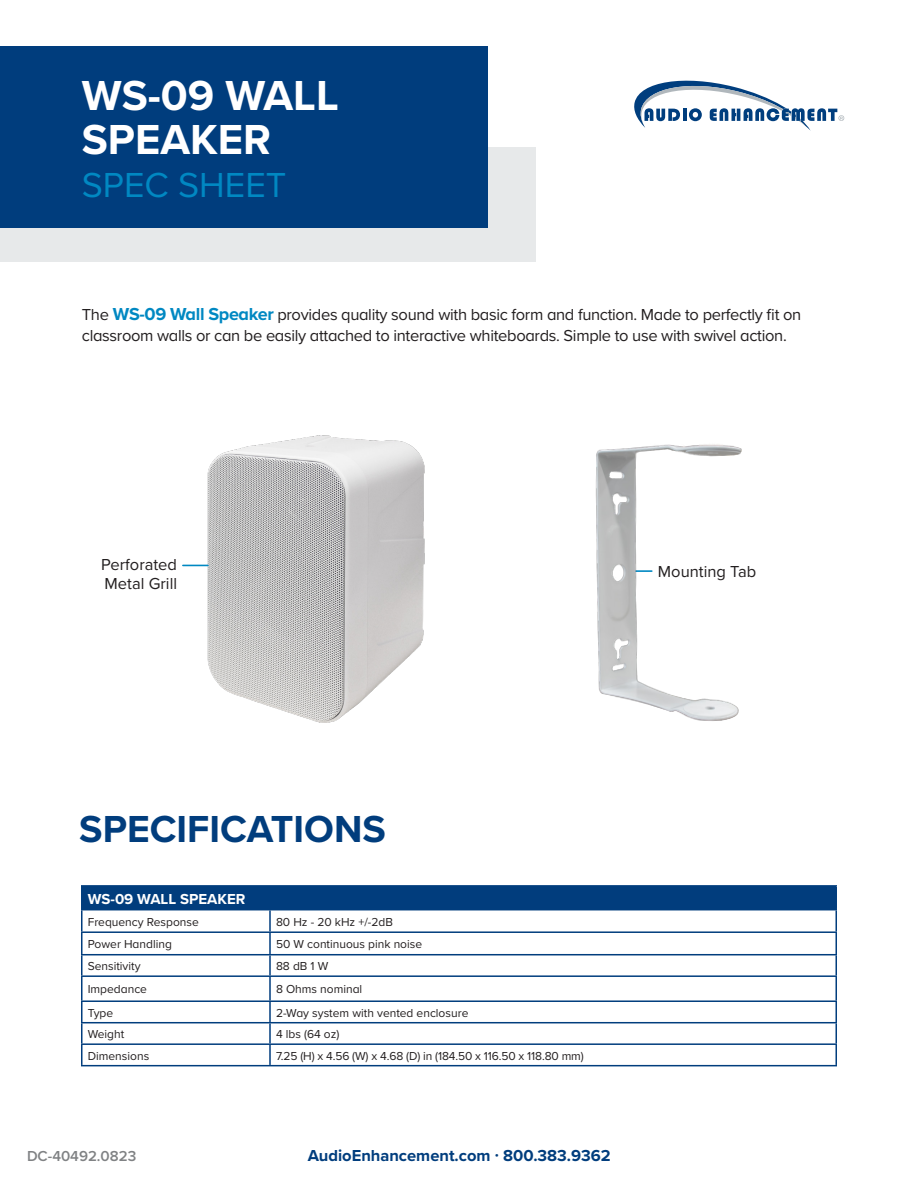
<style>
.page{position:relative;width:918px;height:1188px;background:#fff}
.page>*{position:absolute;margin:0;border:0;box-sizing:border-box;transform-origin:0 0}
.t1{font:700 43.5px/43.5px "Proxima Nova";color:#fff}
.t2{font:700 39px "Proxima Nova";color:#013d7d}
.t3{font:36px "Proxima Nova";color:#0088c2}
.Body{font:16.5px/21px "Proxima Nova";letter-spacing:-.02em;color:#231f20}
.t4{font:700 16.5px "Proxima Nova";color:#013d7d}
.Body-2{font:16.5px/18.6px "Proxima Nova";color:#231f20}
.Body-3{font:700 15px "Proxima Nova";color:#fff}
.DC{font:600 15px "Proxima Nova";color:#808284}
.Body-4{font:12px "Proxima Nova";color:#231f20}
.Body_Spec{font:12px "Proxima Nova";letter-spacing:-.01em;color:#231f20}
.s1{font-weight:700;font-size:18px;color:#0088c2}
</style>
<div class="page">
<div style="left:82px;top:886px;width:754px;height:24px;background:#013d7d"></div>
<hr style="left:269px;top:910px;width:2px;height:21px;background:#013d7d">
<hr style="left:269px;top:933px;width:2px;height:21px;background:#013d7d">
<hr style="left:81px;top:954px;width:189px;height:1px;background:#013d7d">
<hr style="left:270px;top:954px;width:567px;height:1px;background:#013d7d">
<hr style="left:269px;top:955px;width:2px;height:20px;background:#013d7d">
<hr style="left:81px;top:975px;width:189px;height:2px;background:#013d7d">
<hr style="left:270px;top:975px;width:567px;height:2px;background:#013d7d">
<hr style="left:269px;top:977px;width:2px;height:23px;background:#013d7d">
<hr style="left:81px;top:1000px;width:189px;height:2px;background:#013d7d">
<hr style="left:270px;top:1000px;width:567px;height:2px;background:#013d7d">
<hr style="left:269px;top:1002px;width:2px;height:20px;background:#013d7d">
<hr style="left:81px;top:1022px;width:189px;height:1px;background:#013d7d">
<hr style="left:270px;top:1022px;width:567px;height:1px;background:#013d7d">
<hr style="left:269px;top:1023px;width:2px;height:20px;background:#013d7d">
<hr style="left:81px;top:1043px;width:189px;height:2px;background:#013d7d">
<hr style="left:270px;top:1043px;width:567px;height:2px;background:#013d7d">
<hr style="left:269px;top:1045px;width:2px;height:20px;background:#013d7d">
<hr style="left:81px;top:1065px;width:189px;height:1px;background:#013d7d">
<hr style="left:270px;top:1065px;width:567px;height:1px;background:#013d7d">
<hr style="left:81px;top:885px;width:189px;height:2px;background:#013d7d">
<svg style="left:81px;top:887px;width:1px;height:178px"></svg>
<hr style="left:270px;top:885px;width:567px;height:2px;background:#013d7d">
<svg style="left:836px;top:887px;width:1px;height:178px"></svg>
<hr style="left:81px;top:909px;width:189px;height:1px;background:#013d7d">
<hr style="left:270px;top:909px;width:567px;height:1px;background:#013d7d">
<hr style="left:81px;top:931px;width:189px;height:2px;background:#013d7d">
<hr style="left:270px;top:931px;width:567px;height:2px;background:#013d7d">
<img style="left:188px;top:435px;width:237px;height:287px">
<svg style="left:183px;top:565px;width:25px;height:1px"></svg>
<div style="left:0;top:148px;width:536px;height:114px;background:#e7e9ea"></div>
<div style="left:0;top:46px;width:488px;height:182px;background:#003d7d"></div>
<svg style="left:634px;top:80px;width:210px;height:51px"></svg>
<img style="left:595px;top:444px;width:147px;height:277px">
<p class="t1" style="left:82px;top:73px;width:258px">WS-09 WALL<br>SPEAKER</p>
<p class="t3" style="left:82px;top:158px;width:206px">SPEC SHEET</p>
<p class="Body" style="left:82px;top:303px;width:721px">The <span class="s1">WS-09 Wall Speaker</span> provides quality sound with basic form and function. Made to perfectly fit on classroom walls or can be easily attached to interactive whiteboards. Simple to use with swivel action.</p>
<p class="Body-2" style="left:101px;top:554px;width:78px">Perforated<br>Metal Grill</p>
<p class="Body-2" style="left:658px;top:561px;width:100px">Mounting Tab</p>
<p class="t2" style="left:79px;top:800px;width:308px">SPECIFICATIONS</p>
<p class="Body-3" style="left:88px;top:888px;width:159px">WS-09 WALL SPEAKER</p>
<p class="Body-4" style="left:88px;top:913px;width:113px">Frequency Response</p>
<p class="Body-4" style="left:276px;top:913px;width:119px">80 Hz - 20 kHz +/-2dB</p>
<p class="Body-4" style="left:88px;top:935px;width:86px">Power Handling</p>
<p class="Body-4" style="left:276px;top:935px;width:148px">50 W continuous pink noise</p>
<p class="Body-4" style="left:88px;top:957px;width:54px">Sensitivity</p>
<p class="Body-4" style="left:276px;top:957px;width:54px">88 dB 1 W</p>
<p class="Body-4" style="left:88px;top:981px;width:61px">Impedance</p>
<p class="Body-4" style="left:276px;top:981px;width:88px">8 Ohms nominal</p>
<p class="Body-4" style="left:88px;top:1004px;width:27px">Type</p>
<p class="Body-4" style="left:276px;top:1004px;width:194px">2-Way system with vented enclosure</p>
<p class="Body-4" style="left:88px;top:1025px;width:38px">Weight</p>
<p class="Body-4" style="left:276px;top:1025px;width:65px">4 lbs (64 oz)</p>
<p class="Body-4" style="left:88px;top:1047px;width:63px">Dimensions</p>
<p class="Body_Spec" style="left:276px;top:1047px;width:309px">7.25 (H) x 4.56 (W) x 4.68 (D) in (184.50 x 116.50 x 118.80 mm)</p>
<p class="DC" style="left:27px;top:1144px;width:111px">DC-40492.0823</p>
<p class="t4" style="left:308px;top:1143px;width:305px">AudioEnhancement.com · 800.383.9362</p>
</div>
